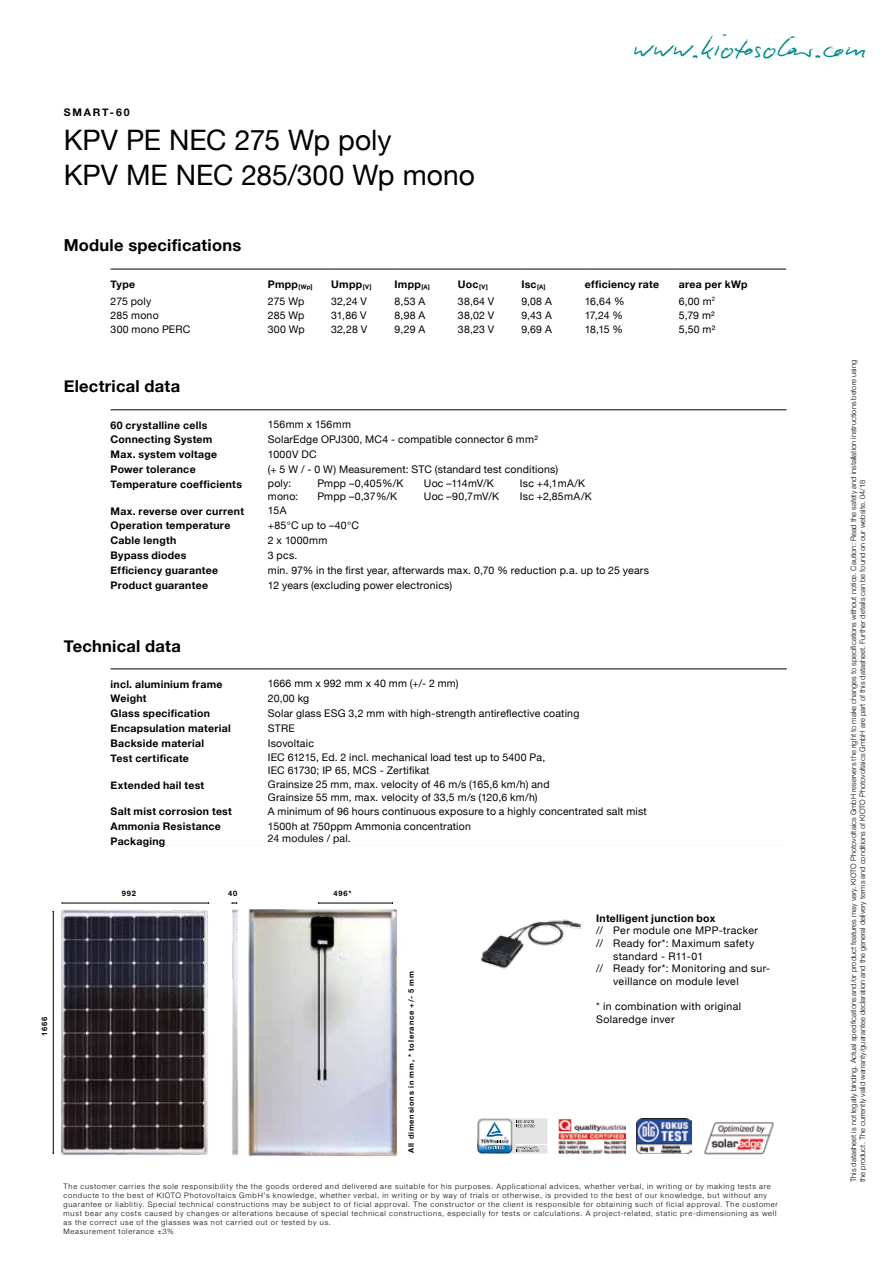
<style>
.page{position:relative;width:893px;height:1263px;background:#fff}
.page>*{position:absolute;margin:0;border:0;box-sizing:border-box;transform-origin:0 0}
.t1{font:31.5px "Biro Script Standard";letter-spacing:.005em;color:#00888b}
.t2{font:28.2px/34.5px "Helvetica Neue";color:#000}
.t3{font:700 16.5px "Helvetica Neue";letter-spacing:.015em;color:#000}
.t4{font:10.5px/12.6px "Helvetica Neue";letter-spacing:.02em;color:#000}
.t5{font:700 10.5px "Helvetica Neue";letter-spacing:.025em;color:#000}
.t6{font:10.5px/12.6px "Helvetica Neue";letter-spacing:.04em;color:#000}
.t7{font:10.5px "Helvetica Neue LT";letter-spacing:.02em;color:#000}
.t8{font:300 7.5px/9px "Helvetica Neue";letter-spacing:.095em;color:#000}
.t9{font:300 7.5px/9px "Helvetica Neue";color:#000}
.t10{font:700 7.5px "Helvetica Neue";letter-spacing:.105em;color:#000}
</style>
<div class="page">
<img style="left:480px;top:919px;width:103px;height:50px">
<hr style="left:111px;top:845px;width:157px;height:1px;background:#fafafa">
<hr style="left:268px;top:845px;width:519px;height:1px;background:#fafafa">
<hr style="left:111px;top:669px;width:157px;height:1px;background:#000">
<hr style="left:268px;top:669px;width:519px;height:1px;background:#000">
<hr style="left:111px;top:410px;width:157px;height:1px;background:#000">
<hr style="left:268px;top:410px;width:519px;height:1px;background:#000">
<img style="left:637px;top:1118px;width:54px;height:35px">
<img style="left:559px;top:1119px;width:66px;height:34px">
<svg style="left:477px;top:1118px;width:70px;height:35px"></svg>
<img style="left:704px;top:1122px;width:70px;height:33px">
<hr style="left:53px;top:912px;width:1px;height:241px;background:#000">
<hr style="left:62px;top:903px;width:147px;height:1px;background:#000">
<svg style="left:232px;top:902px;width:6px;height:2px"></svg>
<hr style="left:319px;top:903px;width:74px;height:1px;background:#000">
<img style="left:61px;top:909px;width:178px;height:246px">
<img style="left:248px;top:909px;width:149px;height:248px">
<hr style="left:111px;top:269px;width:157px;height:1px;background:#000">
<hr style="left:268px;top:269px;width:63px;height:1px;background:#000">
<hr style="left:331px;top:269px;width:64px;height:1px;background:#000">
<hr style="left:395px;top:269px;width:63px;height:1px;background:#000">
<hr style="left:458px;top:269px;width:63px;height:1px;background:#000">
<hr style="left:521px;top:269px;width:64px;height:1px;background:#000">
<hr style="left:585px;top:269px;width:94px;height:1px;background:#000">
<hr style="left:679px;top:269px;width:107px;height:1px;background:#000">
<h1 class="t1" style="left:633px;top:28px;width:235px">www.kiotosolar.com</h1>
<p class="t5" style="left:64px;top:104px;width:68px">SMART-60</p>
<h2 class="t2" style="left:64px;top:125px;width:413px">KPV PE NEC 275 Wp poly<br>KPV ME NEC 285/300 Wp mono</h2>
<h3 class="t3" style="left:64px;top:232px;width:179px">Module specifications</h3>
<p class="t5" style="left:111px;top:276px;width:26px">Type</p>
<p class="t5" style="left:268px;top:276px;width:46px">Pmpp <sub>[Wp]</sub></p>
<p class="t5" style="left:331px;top:276px;width:42px">Umpp <sub>[V]</sub></p>
<p class="t5" style="left:395px;top:276px;width:37px">Impp <sub>[A]</sub></p>
<p class="t5" style="left:458px;top:276px;width:31px">Uoc <sub>[V]</sub></p>
<p class="t5" style="left:521px;top:276px;width:26px">Isc <sub>[A]</sub></p>
<p class="t5" style="left:585px;top:276px;width:76px">efficiency rate</p>
<p class="t5" style="left:679px;top:276px;width:70px">area per kWp</p>
<p class="t4" style="left:111px;top:295px;width:42px">275 poly</p>
<p class="t4" style="left:268px;top:295px;width:38px">275 Wp</p>
<p class="t4" style="left:331px;top:295px;width:37px">32,24 V</p>
<p class="t4" style="left:395px;top:295px;width:32px">8,53 A</p>
<p class="t4" style="left:458px;top:295px;width:38px">38,64 V</p>
<p class="t4" style="left:521px;top:295px;width:32px">9,08 A</p>
<p class="t4" style="left:585px;top:295px;width:41px">16,64 %</p>
<p class="t4" style="left:679px;top:295px;width:38px">6,00 m<sup>2</sup></p>
<p class="t4" style="left:111px;top:309px;width:50px">285 mono</p>
<p class="t4" style="left:268px;top:309px;width:38px">285 Wp</p>
<p class="t4" style="left:331px;top:309px;width:37px">31,86 V</p>
<p class="t4" style="left:395px;top:309px;width:32px">8,98 A</p>
<p class="t4" style="left:458px;top:309px;width:38px">38,02 V</p>
<p class="t4" style="left:521px;top:309px;width:32px">9,43 A</p>
<p class="t4" style="left:585px;top:309px;width:40px">17,24 %</p>
<p class="t4" style="left:679px;top:309px;width:37px">5,79 m²</p>
<p class="t4" style="left:111px;top:324px;width:81px">300 mono PERC</p>
<p class="t4" style="left:268px;top:324px;width:38px">300 Wp</p>
<p class="t4" style="left:331px;top:324px;width:37px">32,28 V</p>
<p class="t4" style="left:395px;top:324px;width:32px">9,29 A</p>
<p class="t4" style="left:458px;top:324px;width:38px">38,23 V</p>
<p class="t4" style="left:521px;top:324px;width:32px">9,69 A</p>
<p class="t4" style="left:585px;top:324px;width:40px">18,15 %</p>
<p class="t4" style="left:679px;top:324px;width:38px">5,50 m²</p>
<h3 class="t3" style="left:64px;top:373px;width:118px">Electrical data</h3>
<p class="t5" style="left:111px;top:417px;width:98px">60 crystalline cells</p>
<p class="t4" style="left:268px;top:419px;width:85px">156 mm x 156 mm</p>
<p class="t5" style="left:111px;top:431px;width:103px">Connecting System</p>
<p class="t4" style="left:268px;top:433px;width:271px">SolarEdge OPJ300, MC4 - compatible connector 6 mm²</p>
<p class="t5" style="left:111px;top:446px;width:108px">Max. system voltage</p>
<p class="t4" style="left:268px;top:448px;width:50px">1000 V DC</p>
<p class="t5" style="left:111px;top:461px;width:87px">Power tolerance</p>
<p class="t4" style="left:268px;top:463px;width:292px">(+ 5 W / - 0 W) Measurement: STC (standard test conditions)</p>
<p class="t5" style="left:111px;top:476px;width:133px">Temperature coefficients</p>
<p class="t4" style="left:268px;top:478px;width:25px">poly:</p>
<p class="t4" style="left:317px;top:478px;width:88px">Pmpp –0,405 %/K</p>
<p class="t4" style="left:424px;top:478px;width:71px">Uoc –114 mV/K</p>
<p class="t4" style="left:520px;top:478px;width:67px">Isc +4,1 mA/K</p>
<p class="t4" style="left:268px;top:491px;width:32px">mono:</p>
<p class="t4" style="left:317px;top:491px;width:81px">Pmpp –0,37 %/K</p>
<p class="t4" style="left:424px;top:491px;width:77px">Uoc –90,7 mV/K</p>
<p class="t4" style="left:520px;top:491px;width:73px">Isc +2,85 mA/K</p>
<p class="t5" style="left:111px;top:503px;width:135px">Max. reverse over current</p>
<p class="t4" style="left:268px;top:505px;width:20px">15 A</p>
<p class="t5" style="left:111px;top:517px;width:121px">Operation temperature</p>
<p class="t4" style="left:268px;top:520px;width:93px">+85 °C up to –40 °C</p>
<p class="t5" style="left:111px;top:532px;width:67px">Cable length</p>
<p class="t4" style="left:268px;top:535px;width:61px">2 x 1000 mm</p>
<p class="t5" style="left:111px;top:547px;width:77px">Bypass diodes</p>
<p class="t4" style="left:268px;top:549px;width:31px">3 pcs.</p>
<p class="t5" style="left:111px;top:562px;width:109px">Efficiency guarantee</p>
<p class="t4" style="left:268px;top:564px;width:383px">min. 97% in the first year, afterwards max. 0,70 % reduction p.a. up to 25 years</p>
<p class="t5" style="left:111px;top:577px;width:99px">Product guarantee</p>
<p class="t4" style="left:268px;top:579px;width:186px">12 years (excluding power electronics)</p>
<h3 class="t3" style="left:64px;top:633px;width:119px">Technical data</h3>
<p class="t5" style="left:111px;top:676px;width:113px">incl. aluminium frame</p>
<p class="t4" style="left:268px;top:678px;width:192px">1666 mm x 992 mm x 40 mm (+/- 2 mm)</p>
<p class="t5" style="left:111px;top:690px;width:38px">Weight</p>
<p class="t4" style="left:268px;top:692px;width:43px">20,00 kg</p>
<p class="t5" style="left:111px;top:705px;width:101px">Glass specification</p>
<p class="t4" style="left:268px;top:707px;width:313px">Solar glass ESG 3,2 mm with high-strength antireflective coating</p>
<p class="t5" style="left:111px;top:720px;width:122px">Encapsulation material</p>
<p class="t4" style="left:268px;top:722px;width:28px">STRE</p>
<p class="t5" style="left:111px;top:735px;width:95px">Backside material</p>
<p class="t4" style="left:268px;top:737px;width:48px">Isovoltaic</p>
<p class="t5" style="left:111px;top:750px;width:80px">Test certificate</p>
<p class="t4" style="left:268px;top:752px;width:279px">IEC 61215, Ed. 2 incl. mechanical load test up to 5400 Pa,<br>IEC 61730; IP 65, MCS - Zertifikat</p>
<p class="t5" style="left:111px;top:776px;width:95px">Extended hail test</p>
<p class="t4" style="left:268px;top:779px;width:283px">Grainsize 25 mm, max. velocity of 46 m/s (165,6 km/h) and<br>Grainsize 55 mm, max. velocity of 33,5 m/s (120,6 km/h)</p>
<p class="t5" style="left:111px;top:803px;width:123px">Salt mist corrosion test</p>
<p class="t4" style="left:268px;top:806px;width:381px">A minimum of 96 hours continuous exposure to a highly concentrated salt mist</p>
<p class="t5" style="left:111px;top:818px;width:112px">Ammonia Resistance</p>
<p class="t4" style="left:268px;top:820px;width:205px">1500h at 750ppm Ammonia concentration</p>
<p class="t5" style="left:111px;top:833px;width:56px">Packaging</p>
<p class="t7" style="left:268px;top:832px;width:84px">24 modules / pal.</p>
<p class="t10" style="left:39px;top:1036px;width:20px;rotate:-90deg">1666</p>
<p class="t10" style="left:122px;top:887px;width:16px">992</p>
<p class="t10" style="left:228px;top:887px;width:11px">40</p>
<p class="t10" style="left:333px;top:887px;width:20px">496*</p>
<p class="t10" style="left:405px;top:1153px;width:184px;rotate:-90deg">All dimensions in mm, * tolerance +/- 5 mm</p>
<p class="t5" style="left:596px;top:910px;width:121px">Intelligent junction box</p>
<p class="t6" style="left:596px;top:925px;width:163px">// Per module one MPP-tracker</p>
<p class="t6" style="left:596px;top:937px;width:160px">// Ready for*: Maximum safety</p>
<p class="t6" style="left:613px;top:950px;width:92px">standard - R11-01</p>
<p class="t6" style="left:596px;top:963px;width:176px">// Ready for*: Monitoring and sur-</p>
<p class="t6" style="left:613px;top:975px;width:127px">veillance on module level</p>
<p class="t6" style="left:596px;top:1000px;width:147px">* in combination with original<br>Solaredge inver</p>
<p class="t8" style="left:64px;top:1181px;width:716px">The customer carries the sole responsibility the the goods ordered and delivered are suitable for his purposes. Applicational advices, whether verbal, in writing or by making tests are conducte to the best of KIOTO Photovoltaics GmbH's knowledge, whether verbal, in writing or by way of trials or otherwise, is provided to the best of our knowledge, but without any guarantee or liablitiy. Special technical constructions may be subject to of ficial approval. The constructor or the client is responsible for obtaining such of ficial approval. The customer must bear any costs caused by changes or alterations because of special technical constructions, especially for tests or calculations. A project-related, static pre-dimensioning as well as the correct use of the glasses was not carried out or tested by us.<br>Measurement tolerance ±3%</p>
<p class="t9" style="left:849px;top:1182px;width:823px;rotate:-90deg">This datasheet is not legally binding. Actual specifications and/or product features may vary. KIOTO Photovoltaics GmbH reservers the right to make changes to specifications without notice. Caution: Read the safety and installation instructions before using the product. The currently valid warranty/guarantee declaration and the general delivery terms and conditions of KIOTO Photovoltaics GmbH are part of this datasheet. Further details can be found on our website. 04/18</p>
</div>
